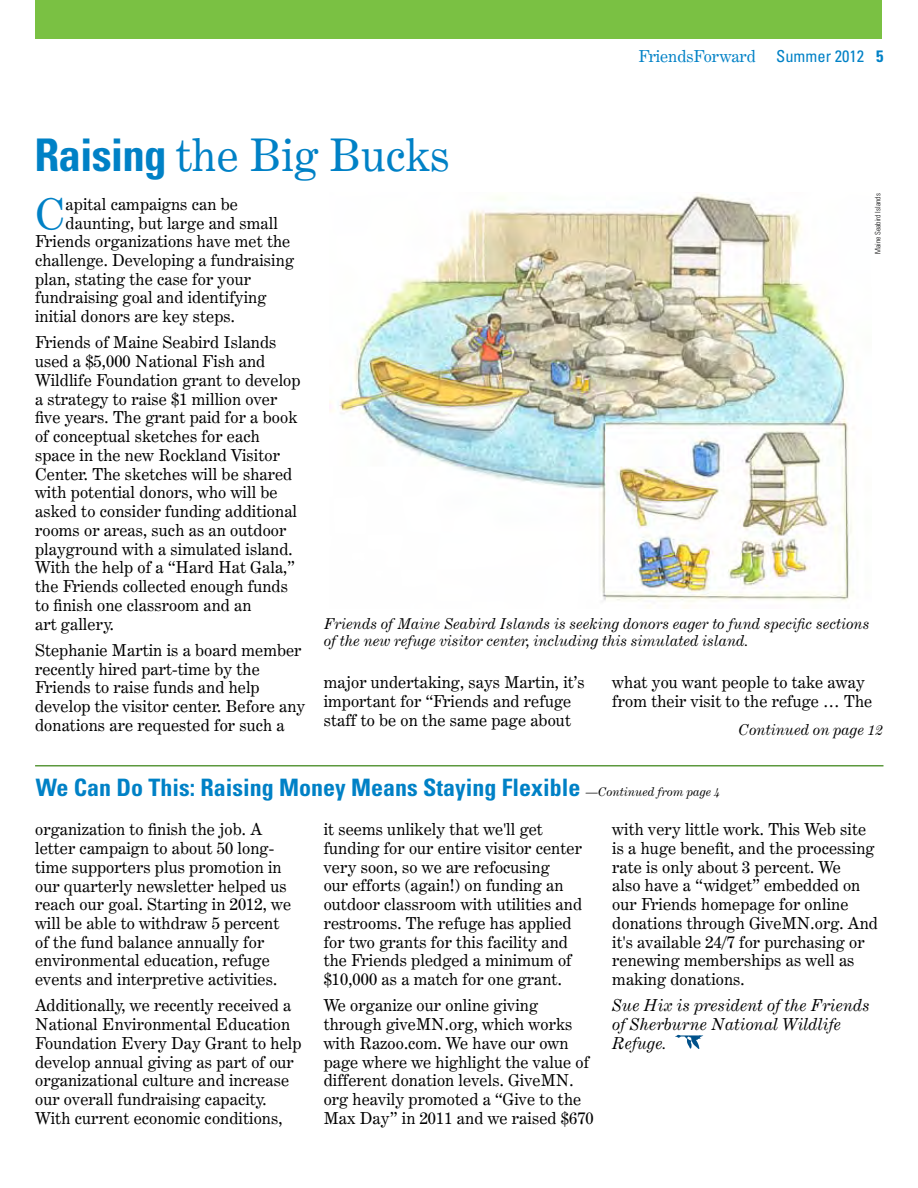
<style>
.page{position:relative;width:918px;height:1188px;background:#fff}
.page>*{position:absolute;margin:0;border:0;box-sizing:border-box;transform-origin:0 0}
.Century_Exp_subhead{font:45px "Century Expanded BT";color:#0081c6}
.body_copy{font:42.45px "Century Expanded BT";color:#0081c6}
.Body_Header{font:700 condensed 24px "Univers";color:#0081c6}
.body_copy-2{font:16.5px/18.8px "Century Expanded BT";letter-spacing:.005em;color:#000}
.body_copy-3{font:italic 16.5px/18.8px "Century Expanded BT";letter-spacing:.005em;color:#000}
.t1{font:16.5px "Century Expanded BT";color:#0081c6}
.cutlines{font:italic 15px/17.2px "Century Expanded";color:#000}
.t2{font:300 condensed 7.5px "Univers";color:#000}
.s1{font-family:"Univers";font-stretch:condensed}
.s2{font-family:"Univers";font-weight:700;font-stretch:condensed}
.s3{font-family:"Century Expanded";font-weight:400;font-style:italic;font-stretch:normal;font-size:12px;color:#000}
</style>
<div class="page">
<div style="left:35px;top:0;width:847px;height:39px;background:#7ac143"></div>
<img style="left:330px;top:194px;width:523px;height:413px">
<hr style="left:35px;top:765px;width:848px;height:1px;background:#5c993d">
<svg style="left:675px;top:1035px;width:28px;height:14px"></svg>
<p class="t1" style="left:639px;top:46px;width:246px">FriendsForward <span class="s1">Summer 2012</span> <span class="s2">5</span></p>
<p class="Century_Exp_subhead" style="left:35px;top:128px;width:417px"><span class="s2">Raising</span> the Big Bucks</p>
<p class="body_copy" style="left:35px;top:187px;width:32px">C</p>
<p class="body_copy-2" style="left:66px;top:194px;width:174px">apital campaigns can be</p>
<p class="t2" style="left:873px;top:254px;width:62px;rotate:-90deg">Maine Seabird Islands</p>
<p class="body_copy-2" style="left:66px;top:213px;width:214px">daunting, but large and small</p>
<p class="body_copy-2" style="left:35px;top:232px;width:257px">Friends organizations have met the</p>
<p class="body_copy-2" style="left:35px;top:251px;width:260px">challenge. Developing a fundraising</p>
<p class="body_copy-2" style="left:35px;top:269px;width:217px">plan, stating the case for your</p>
<p class="body_copy-2" style="left:35px;top:288px;width:233px">fundraising goal and identifying</p>
<p class="body_copy-2" style="left:35px;top:307px;width:201px">initial donors are key steps.</p>
<p class="body_copy-2" style="left:35px;top:333px;width:267px">Friends of Maine Seabird Islands used a $5,000 National Fish and<br>Wildlife Foundation grant to develop a strategy to raise $1 million over five years. The grant paid for a book of conceptual sketches for each space in the new Rockland Visitor<br>Center. The sketches will be shared with potential donors, who will be asked to consider funding additional rooms or areas, such as an outdoor playground with a simulated island.<br>With the help of a “Hard Hat Gala,” the Friends collected enough funds to finish one classroom and an<br>art gallery.</p>
<p class="body_copy-2" style="left:35px;top:640px;width:272px">Stephanie Martin is a board member recently hired part-time by the Friends to raise funds and help develop the visitor center. Before any donations are requested for such a</p>
<p class="cutlines" style="left:324px;top:615px;width:547px">Friends of Maine Seabird Islands is seeking donors eager to fund specific sections of the new refuge visitor center, including this simulated island.</p>
<p class="body_copy-2" style="left:324px;top:673px;width:263px">major undertaking, says Martin, it’s important for “Friends and refuge staff to be on the same page about</p>
<p class="body_copy-2" style="left:612px;top:673px;width:261px">what you want people to take away from their visit to the refuge … The</p>
<h3 class="cutlines" style="left:738px;top:721px;width:146px">Continued on page 12</h3>
<p class="Body_Header" style="left:36px;top:773px;width:686px">We Can Do This: Raising Money Means Staying Flexible <span class="s3">—Continued from page 4</span></p>
<p class="body_copy-2" style="left:35px;top:820px;width:257px">organization to finish the job. A letter campaign to about 50 long&shy;time supporters plus promotion in our quarterly newsletter helped us reach our goal. Starting in 2012, we will be able to withdraw 5 percent of the fund balance annually for environmental education, refuge events and interpretive activities.</p>
<p class="body_copy-2" style="left:35px;top:996px;width:268px">Additionally, we recently received a National Environmental Education Foundation Every Day Grant to help develop annual giving as part of our organizational culture and increase our overall fundraising capacity.<br>With current economic conditions,</p>
<p class="body_copy-2" style="left:612px;top:820px;width:267px">with very little work. This Web site is a huge benefit, and the processing rate is only about 3 percent. We<br>also have a “widget” embedded on our Friends homepage for online donations through GiveMN.org. And it's available 24/7 for purchasing or renewing memberships as well as making donations.</p>
<p class="body_copy-3" style="left:612px;top:996px;width:259px">Sue Hix is president of the Friends of Sherburne National Wildlife<br>Refuge.</p>
<p class="body_copy-2" style="left:324px;top:820px;width:260px">it seems unlikely that we'll get funding for our entire visitor center very soon, so we are refocusing<br>our efforts (again!) on funding an outdoor classroom with utilities and restrooms. The refuge has applied for two grants for this facility and the Friends pledged a minimum of $10,000 as a match for one grant.</p>
<p class="body_copy-2" style="left:324px;top:996px;width:272px">We organize our online giving through giveMN.org, which works with Razoo.com. We have our own page where we highlight the value of different donation levels. GiveMN. org heavily promoted a “Give to the Max Day” in 2011 and we raised $670</p>
</div>
